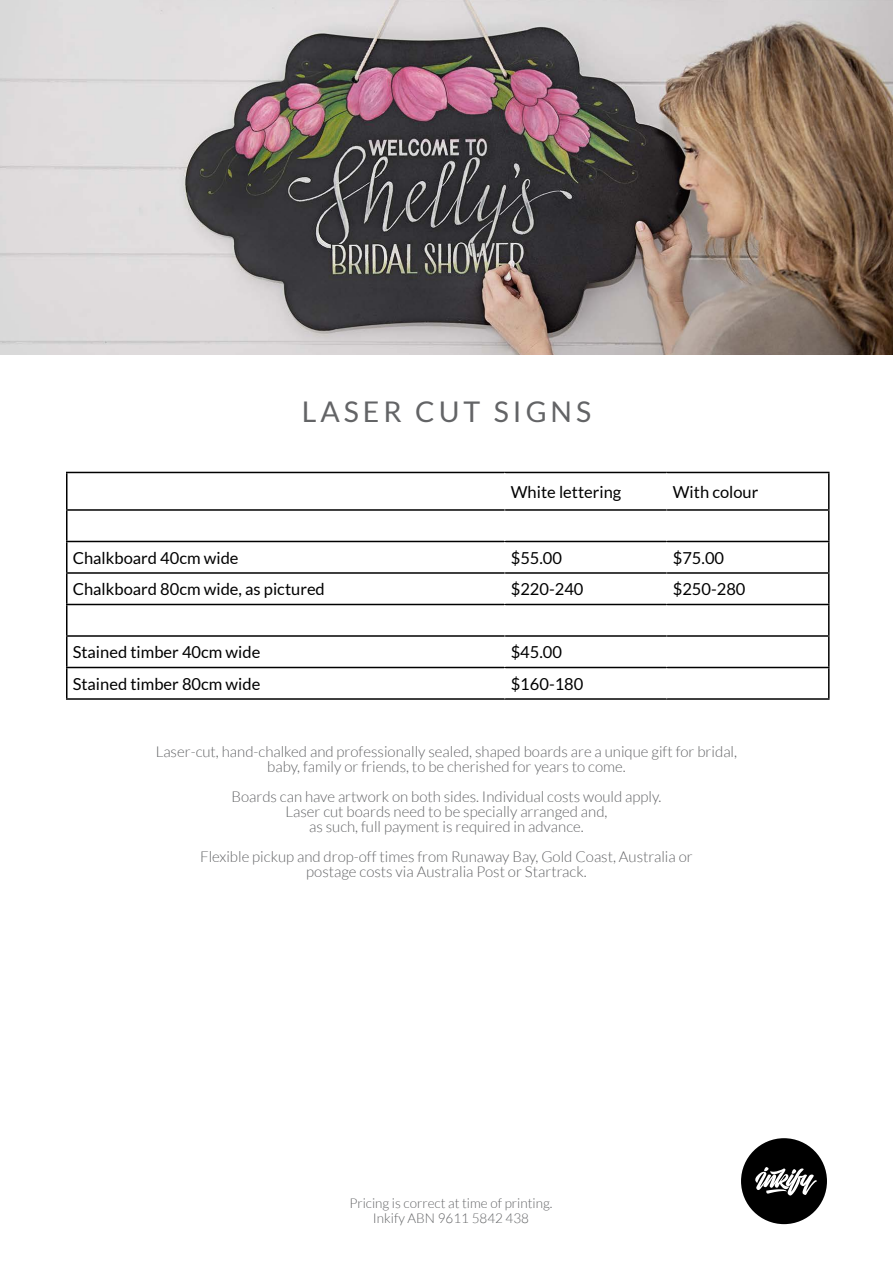
<style>
.page{position:relative;width:893px;height:1263px;background:#fff}
.page>*{position:absolute;margin:0;border:0;box-sizing:border-box;transform-origin:0 0}
.t1{font:28.5px "Lato";letter-spacing:.14em;color:#636466}
.t2{font:16.5px "Lato";color:#000}
.t3{font:300 15px/15px "Lato";color:#636466;text-align:center}
.t4{font:300 13.5px/15px "Lato";color:#636466;text-align:center}
</style>
<div class="page">
<img style="left:0;top:0;width:893px;height:355px">
<div style="left:741px;top:1138px;width:86px;height:86px;background:#000;border-radius:43px"></div>
<svg style="left:755px;top:1167px;width:62px;height:28px"></svg>
<hr style="left:66px;top:472px;width:439px;height:1px;background:#000">
<hr style="left:66px;top:473px;width:2px;height:36px;background:#000">
<hr style="left:505px;top:472px;width:162px;height:1px;background:#000">
<hr style="left:667px;top:472px;width:163px;height:1px;background:#000">
<hr style="left:828px;top:473px;width:2px;height:36px;background:#000">
<hr style="left:66px;top:509px;width:439px;height:2px;background:#000">
<hr style="left:66px;top:511px;width:2px;height:30px;background:#000">
<hr style="left:505px;top:509px;width:162px;height:2px;background:#000">
<hr style="left:667px;top:509px;width:163px;height:2px;background:#000">
<hr style="left:828px;top:511px;width:2px;height:30px;background:#000">
<hr style="left:66px;top:541px;width:439px;height:1px;background:#000">
<hr style="left:66px;top:542px;width:2px;height:30px;background:#000">
<hr style="left:505px;top:541px;width:162px;height:1px;background:#000">
<hr style="left:667px;top:541px;width:163px;height:1px;background:#000">
<hr style="left:828px;top:542px;width:2px;height:30px;background:#000">
<hr style="left:66px;top:572px;width:439px;height:2px;background:#000">
<hr style="left:66px;top:574px;width:2px;height:30px;background:#000">
<hr style="left:505px;top:572px;width:162px;height:2px;background:#000">
<hr style="left:667px;top:572px;width:163px;height:2px;background:#000">
<hr style="left:828px;top:574px;width:2px;height:30px;background:#000">
<hr style="left:66px;top:604px;width:439px;height:1px;background:#000">
<hr style="left:66px;top:605px;width:2px;height:30px;background:#000">
<hr style="left:505px;top:604px;width:162px;height:1px;background:#000">
<hr style="left:667px;top:604px;width:163px;height:1px;background:#000">
<hr style="left:828px;top:605px;width:2px;height:30px;background:#000">
<hr style="left:66px;top:635px;width:439px;height:2px;background:#000">
<hr style="left:66px;top:637px;width:2px;height:30px;background:#000">
<hr style="left:505px;top:635px;width:162px;height:2px;background:#000">
<hr style="left:667px;top:635px;width:163px;height:2px;background:#000">
<hr style="left:828px;top:637px;width:2px;height:30px;background:#000">
<hr style="left:66px;top:667px;width:439px;height:1px;background:#000">
<hr style="left:66px;top:668px;width:2px;height:30px;background:#000">
<hr style="left:505px;top:667px;width:162px;height:1px;background:#000">
<hr style="left:667px;top:667px;width:163px;height:1px;background:#000">
<hr style="left:828px;top:668px;width:2px;height:30px;background:#000">
<hr style="left:66px;top:698px;width:439px;height:2px;background:#000">
<hr style="left:505px;top:698px;width:162px;height:2px;background:#000">
<hr style="left:667px;top:698px;width:163px;height:2px;background:#000">
<h1 class="t1" style="left:302px;top:396px;width:291px">LASER CUT SIGNS</h1>
<p class="t2" style="left:511px;top:483px;width:112px">White lettering</p>
<p class="t2" style="left:673px;top:483px;width:87px">With colour</p>
<p class="t2" style="left:73px;top:549px;width:167px">Chalkboard 40cm wide</p>
<p class="t2" style="left:511px;top:549px;width:53px">$55.00</p>
<p class="t2" style="left:673px;top:549px;width:53px">$75.00</p>
<p class="t2" style="left:73px;top:580px;width:254px">Chalkboard 80cm wide, as pictured</p>
<p class="t2" style="left:511px;top:580px;width:74px">$220-240</p>
<p class="t2" style="left:673px;top:580px;width:74px">$250-280</p>
<p class="t2" style="left:73px;top:643px;width:189px">Stained timber 40cm wide</p>
<p class="t2" style="left:511px;top:643px;width:53px">$45.00</p>
<p class="t2" style="left:73px;top:675px;width:189px">Stained timber 80cm wide</p>
<p class="t2" style="left:511px;top:675px;width:74px">$160-180</p>
<p class="t3" style="left:156px;top:744px;width:583px">Laser-cut, hand-chalked and professionally sealed, shaped boards are a unique gift for bridal, baby, family or friends, to be cherished for years to come.</p>
<p class="t3" style="left:231px;top:789px;width:432px">Boards can have artwork on both sides. Individual costs would apply.<br>Laser cut boards need to be specially arranged and,<br>as such, full payment is required in advance.</p>
<p class="t3" style="left:200px;top:849px;width:494px">Flexible pickup and drop-off times from Runaway Bay, Gold Coast, Australia or postage costs via Australia Post or Startrack.</p>
<p class="t4" style="left:349px;top:1195px;width:205px">Pricing is correct at time of printing.<br>Inkify ABN 9611 5842 438</p>
</div>
